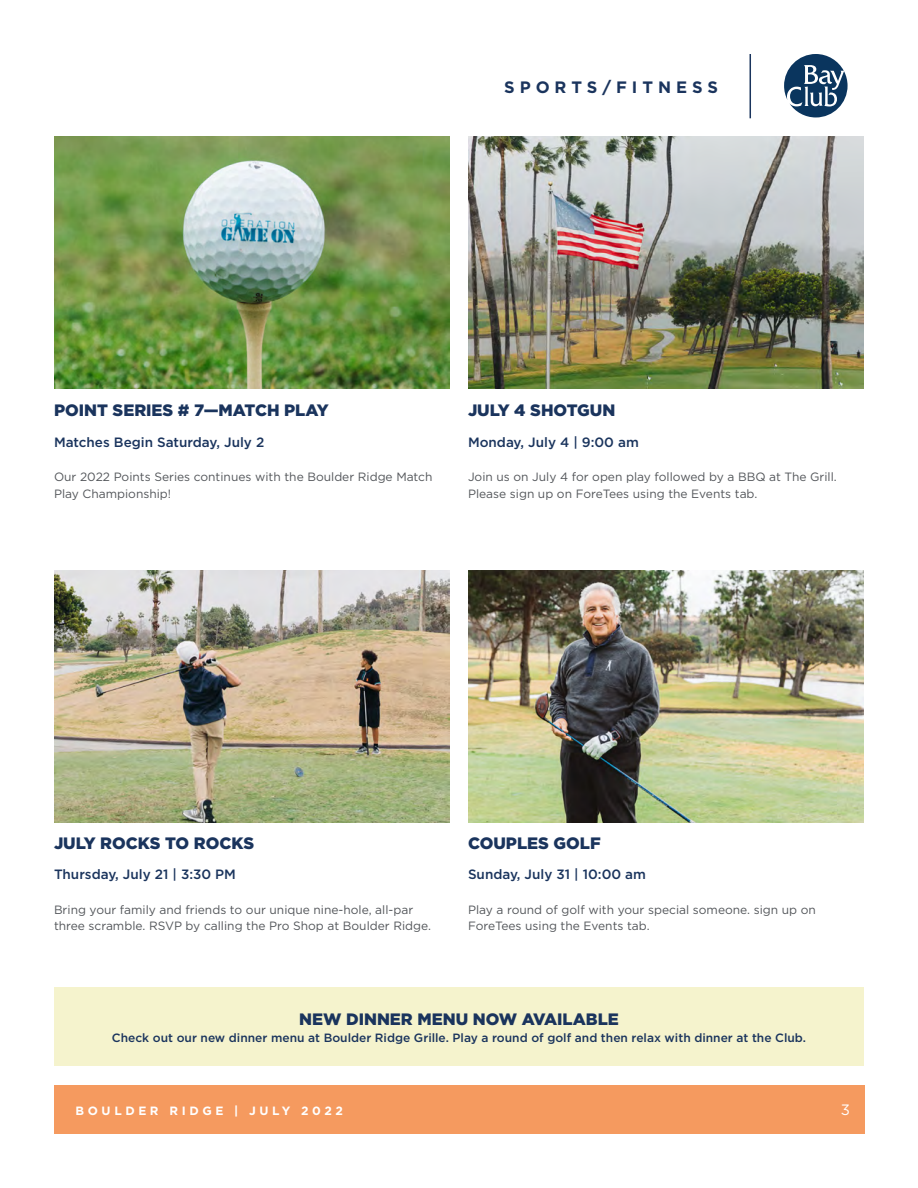
<style>
.page{position:relative;width:918px;height:1188px;background:#fff}
.page>*{position:absolute;margin:0;border:0;box-sizing:border-box;transform-origin:0 0}
.t1{font:900 16.5px "Gotham";color:#1a345d}
.t2{font:700 16.5px "Gotham";letter-spacing:.3em;color:#1a345d}
.t3{font:15px "Gotham";color:#fff}
.t4{font:500 13.5px "Gotham";color:#1a345d}
.t5{font:12px/16.5px "Gotham";color:#53565a}
.t6{font:500 12px "Gotham";color:#1a345d}
.t7{font:700 12px "Gotham";letter-spacing:.3em;color:#fff}
</style>
<div class="page">
<div style="left:54px;top:1085px;width:811px;height:49px;background:#f59a5f"></div>
<svg style="left:784px;top:54px;width:64px;height:63px"></svg>
<hr style="left:750px;top:54px;width:1px;height:64px;background:#1a345d">
<div style="left:54px;top:987px;width:810px;height:79px;background:#f5f3cd"></div>
<img style="left:54px;top:571px;width:396px;height:251px">
<img style="left:468px;top:571px;width:396px;height:251px">
<img style="left:54px;top:136px;width:396px;height:252px">
<img style="left:468px;top:136px;width:396px;height:252px">
<p class="t2" style="left:504px;top:78px;width:215px">SPORTS/FITNESS</p>
<p class="t1" style="left:54px;top:399px;width:276px">POINT SERIES # 7—MATCH PLAY</p>
<p class="t4" style="left:54px;top:433px;width:212px">Matches Begin Saturday, July 2</p>
<p class="t5" style="left:54px;top:468px;width:380px">Our 2022 Points Series continues with the Boulder Ridge Match<br>Play Championship!</p>
<p class="t1" style="left:468px;top:399px;width:149px">JULY 4 SHOTGUN</p>
<p class="t4" style="left:468px;top:433px;width:172px">Monday, July 4 | 9:00 am</p>
<p class="t5" style="left:468px;top:468px;width:370px">Join us on July 4 for open play followed by a BBQ at The Grill.<br>Please sign up on ForeTees using the Events tab.</p>
<p class="t1" style="left:54px;top:831px;width:202px">JULY ROCKS TO ROCKS</p>
<p class="t4" style="left:54px;top:866px;width:184px">Thursday, July 21 | 3:30 PM</p>
<p class="t5" style="left:54px;top:901px;width:361px">Bring your family and friends to our unique nine-hole, all-par</p>
<p class="t5" style="left:54px;top:918px;width:379px">three scramble. RSVP by calling the Pro Shop at Boulder Ridge.</p>
<p class="t1" style="left:468px;top:831px;width:134px">COUPLES GOLF</p>
<p class="t4" style="left:468px;top:866px;width:180px">Sunday, July 31 | 10:00 am</p>
<p class="t5" style="left:468px;top:901px;width:349px">Play a round of golf with your special someone. sign up on<br>ForeTees using the Events tab.</p>
<p class="t1" style="left:299px;top:1008px;width:321px">NEW DINNER MENU NOW AVAILABLE</p>
<p class="t6" style="left:112px;top:1030px;width:696px">Check out our new dinner menu at Boulder Ridge Grille. Play a round of golf and then relax with dinner at the Club.</p>
<p class="t7" style="left:76px;top:1104px;width:269px">BOULDER RIDGE | JULY 2022</p>
<p class="t3" style="left:841px;top:1100px;width:11px">3</p>
</div>
